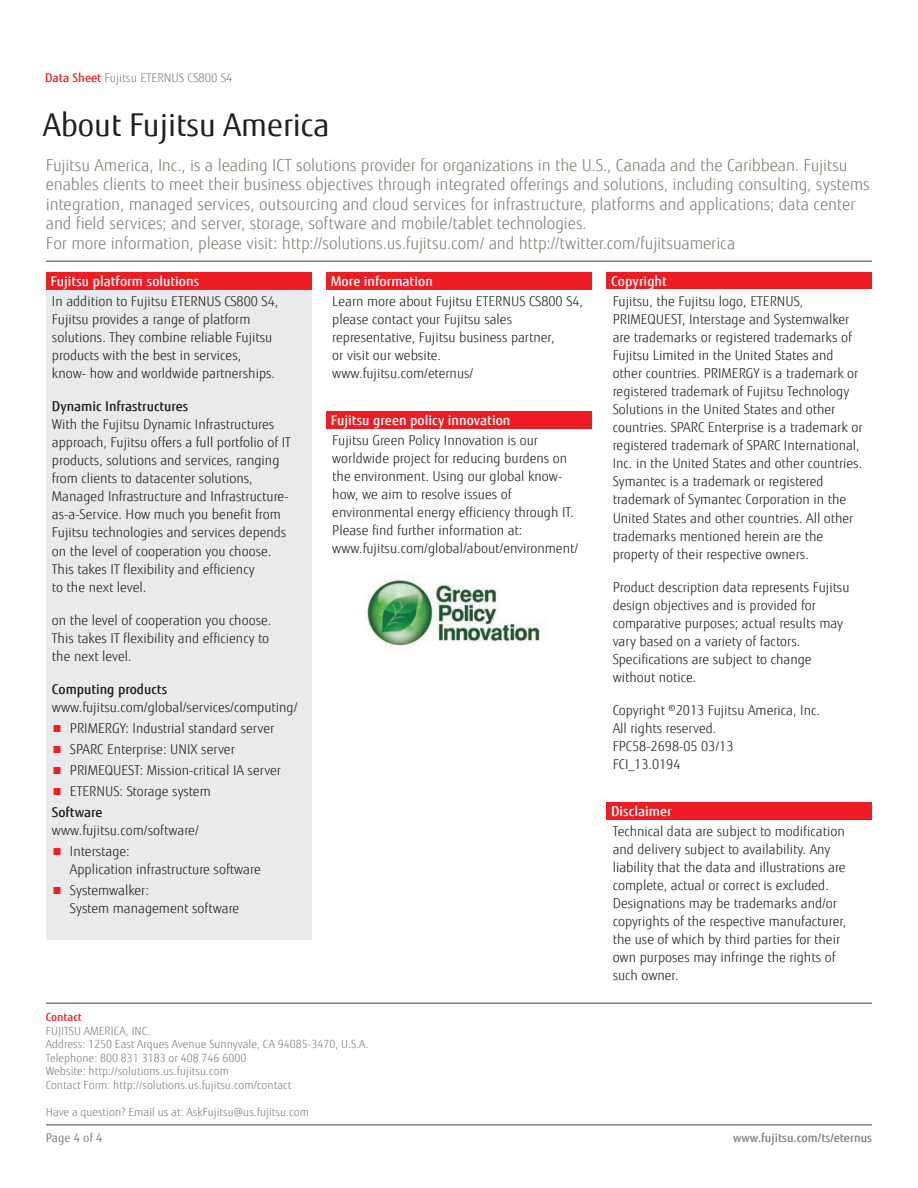
<style>
.page{position:relative;width:918px;height:1188px;background:#fff}
.page>*{position:absolute;margin:0;border:0;box-sizing:border-box;transform-origin:0 0}
.t1{font:31.5px "Fujitsu Sans";color:#231f20}
.t2{font:300 16.5px/19.5px "Fujitsu Sans";letter-spacing:-.005em;color:#818178}
.t3{font:300 13.5px/18px "Fujitsu Sans";color:#231f20}
.t4{font:500 13.5px "Fujitsu Sans";letter-spacing:.005em;color:#fff}
.t5{font:500 13.5px "Fujitsu Sans";color:#231f20}
.t6{font:300 12px "Fujitsu Sans";color:#818178}
.t7{font:500 12px "Fujitsu Sans";color:#818178}
.t8{font:12px "Fujitsu Sans";color:#818178}
.t9{font:300 11.25px/13.5px "Fujitsu Sans";letter-spacing:.005em;color:#818178}
.t10{font:500 11.25px "Fujitsu Sans";color:#ee1d23}
.s1{font-weight:500;color:#ee1d23}
.s2{color:#ee1d23}
.s3{font-weight:500}
</style>
<div class="page">
<hr style="left:46px;top:1002px;width:826px;height:2px;background:#818178">
<hr style="left:46px;top:260px;width:826px;height:2px;background:#818178">
<img style="left:367px;top:578px;width:174px;height:69px">
<hr style="left:46px;top:1124px;width:826px;height:2px;background:#818178">
<div style="left:46px;top:272px;width:265px;height:18px;background:#ee1d23"></div>
<div style="left:46px;top:290px;width:265px;height:650px;background:#e9eaeb"></div>
<div style="left:326px;top:272px;width:266px;height:18px;background:#ee1d23"></div>
<div style="left:326px;top:411px;width:266px;height:18px;background:#ee1d23"></div>
<div style="left:607px;top:272px;width:265px;height:18px;background:#ee1d23"></div>
<div style="left:607px;top:802px;width:265px;height:18px;background:#ee1d23"></div>
<p class="t6" style="left:45px;top:70px;width:189px"><span class="s1">Data Sheet</span> Fujitsu ETERNUS CS800 S4</p>
<h1 class="t1" style="left:43px;top:106px;width:288px">About Fujitsu America</h1>
<p class="t2" style="left:46px;top:155px;width:825px">Fujitsu America, Inc., is a leading ICT solutions provider for organizations in the U.S., Canada and the Caribbean. Fujitsu enables clients to meet their business objectives through integrated offerings and solutions, including consulting, systems integration, managed services, outsourcing and cloud services for infrastructure, platforms and applications; data center and field services; and server, storage, software and mobile/tablet technologies.<br>For more information, please visit: http://solutions.us.fujitsu.com/ and http://twitter.com/fujitsuamerica</p>
<p class="t4" style="left:50px;top:273px;width:150px">Fujitsu platform solutions</p>
<p class="t3" style="left:52px;top:292px;width:228px">In addition to Fujitsu ETERNUS CS800 S4, Fujitsu provides a range of platform solutions. They combine reliable Fujitsu products with the best in services, know- how and worldwide partnerships.</p>
<p class="t5" style="left:52px;top:398px;width:138px">Dynamic Infrastructures</p>
<p class="t3" style="left:52px;top:416px;width:240px">With the Fujitsu Dynamic Infrastructures approach, Fujitsu offers a full portfolio of IT products, solutions and services, ranging from clients to datacenter solutions, Managed Infrastructure and Infrastructure&shy;as-a-Service. How much you benefit from Fujitsu technologies and services depends on the level of cooperation you choose.<br>This takes IT flexibility and efficiency<br>to the next level.</p>
<p class="t3" style="left:52px;top:611px;width:221px">on the level of cooperation you choose.<br>This takes IT flexibility and efficiency to the next level.</p>
<p class="t5" style="left:52px;top:681px;width:117px">Computing products</p>
<p class="t3" style="left:52px;top:698px;width:247px">www.fujitsu.com/global/services/computing/</p>
<p class="t3" style="left:52px;top:719px;width:224px"><span class="s2">■</span> PRIMERGY: Industrial standard server</p>
<p class="t3" style="left:52px;top:740px;width:184px"><span class="s2">■</span> SPARC Enterprise: UNIX server</p>
<p class="t3" style="left:52px;top:761px;width:231px"><span class="s2">■</span> PRIMEQUEST: Mission-critical IA server</p>
<p class="t3" style="left:52px;top:781px;width:160px;line-height:21px"><span class="s2">■</span> ETERNUS: Storage system<br><span class="s3">Software</span></p>
<p class="t3" style="left:52px;top:821px;width:148px">www.fujitsu.com/software/</p>
<p class="t3" style="left:70px;top:842px;width:192px;text-indent:-18px"><span class="s2">■</span> Interstage:<br>Application infrastructure software</p>
<p class="t3" style="left:70px;top:881px;width:171px;text-indent:-18px"><span class="s2">■</span> Systemwalker:<br>System management software</p>
<p class="t4" style="left:331px;top:273px;width:104px">More information</p>
<p class="t3" style="left:332px;top:292px;width:252px">Learn more about Fujitsu ETERNUS CS800 S4, please contact your Fujitsu sales representative, Fujitsu business partner,<br>or visit our website. www.fujitsu.com/eternus/</p>
<p class="t4" style="left:331px;top:412px;width:181px">Fujitsu green policy innovation</p>
<p class="t3" style="left:332px;top:431px;width:247px">Fujitsu Green Policy Innovation is our worldwide project for reducing burdens on the environment. Using our global know&shy;how, we aim to resolve issues of environmental energy efficiency through IT.<br>Please find further information at: www.fujitsu.com/global/about/environment/</p>
<p class="t10" style="left:46px;top:1010px;width:38px">Contact</p>
<p class="t9" style="left:46px;top:1024px;width:324px">FUJITSU AMERICA, INC.<br>Address: 1250 East Arques Avenue Sunnyvale, CA 94085-3470, U.S.A.<br>Telephone: 800 831 3183 or 408 746 6000<br>Website: http://solutions.us.fujitsu.com<br>Contact Form: http://solutions.us.fujitsu.com/contact</p>
<p class="t9" style="left:46px;top:1105px;width:265px">Have a question? Email us at: AskFujitsu@us.fujitsu.com</p>
<p class="t4" style="left:611px;top:273px;width:57px">Copyright</p>
<p class="t3" style="left:613px;top:292px;width:251px">Fujitsu, the Fujitsu logo, ETERNUS, PRIMEQUEST, Interstage and Systemwalker are trademarks or registered trademarks of Fujitsu Limited in the United States and other countries. PRIMERGY is a trademark or registered trademark of Fujitsu Technology Solutions in the United States and other countries. SPARC Enterprise is a trademark or registered trademark of SPARC International, Inc. in the United States and other countries.<br>Symantec is a trademark or registered trademark of Symantec Corporation in the United States and other countries. All other trademarks mentioned herein are the property of their respective owners.</p>
<p class="t3" style="left:613px;top:578px;width:238px">Product description data represents Fujitsu design objectives and is provided for comparative purposes; actual results may vary based on a variety of factors.<br>Specifications are subject to change without notice.</p>
<p class="t3" style="left:613px;top:701px;width:209px">Copyright ©2013 Fujitsu America, Inc.<br>All rights reserved.<br>FPC58-2698-05 03/13<br>FCI_13.0194</p>
<p class="t4" style="left:611px;top:803px;width:62px">Disclaimer</p>
<p class="t3" style="left:613px;top:822px;width:235px">Technical data are subject to modification and delivery subject to availability. Any liability that the data and illustrations are complete, actual or correct is excluded.<br>Designations may be trademarks and/or copyrights of the respective manufacturer, the use of which by third parties for their own purposes may infringe the rights of such owner.</p>
<p class="t8" style="left:46px;top:1131px;width:58px">Page 4 of 4</p>
<p class="t7" style="left:733px;top:1131px;width:141px">www.fujitsu.com/ts/eternus</p>
</div>
